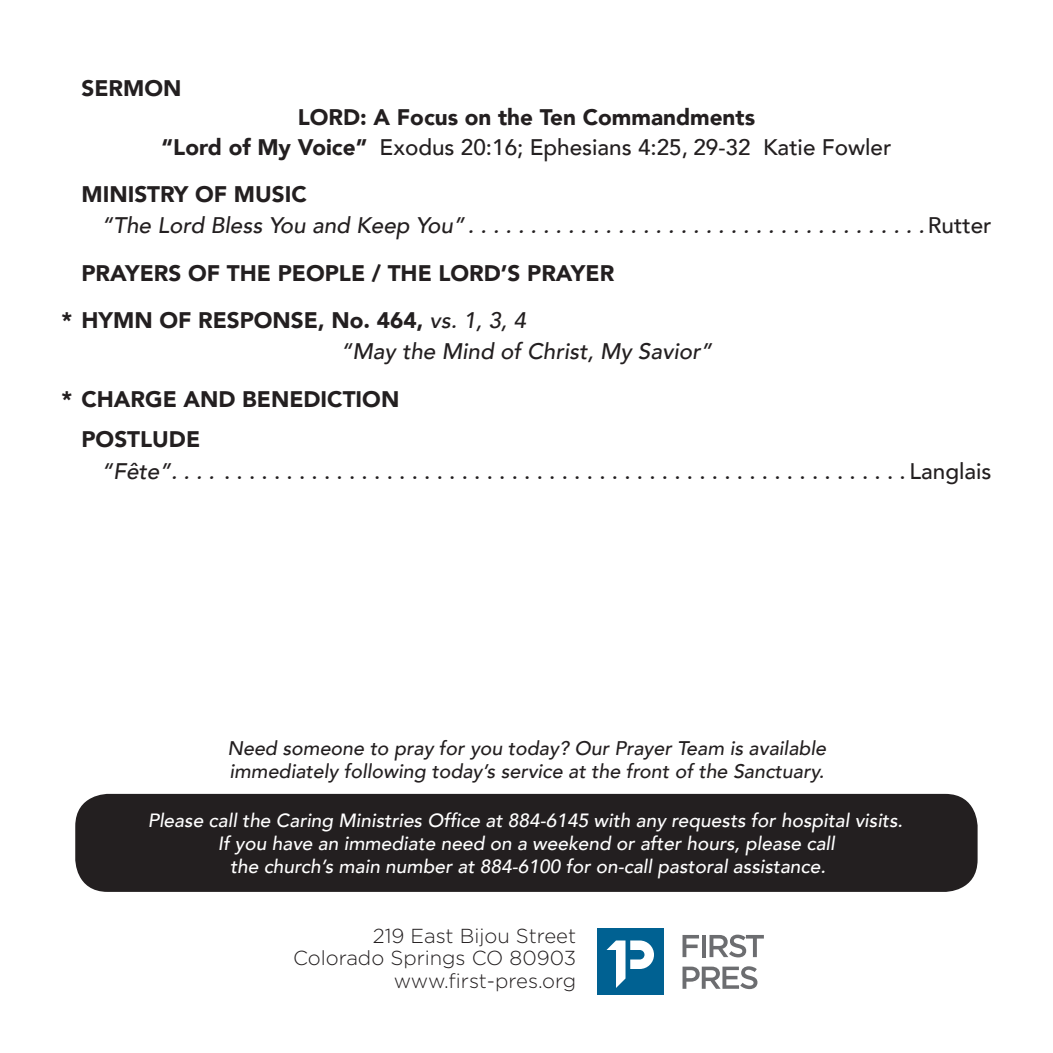
<style>
.page{position:relative;width:1053px;height:1053px;background:#fff}
.page>*{position:absolute;margin:0;border:0;box-sizing:border-box;transform-origin:0 0}
.t1{font:900 22.5px "Avenir";color:#231f20}
.t2{font:500 22.5px "Avenir";color:#231f20}
.t3{font:italic 500 22.5px "Avenir";color:#231f20}
.t4{font:300 20.25px "Gotham";color:#231f20}
.t5{font:italic 500 19.8px "Avenir";color:#231f20}
.t6{font:italic 500 19.12px "Avenir";color:#fff}
.s1{font-weight:900}
.s2{font-style:normal}
.s3{font-weight:500;font-style:italic}
.s4{font-style:italic}
</style>
<div class="page">
<div style="left:75px;top:794px;width:903px;height:98px;background:#231f20;border-radius:32px"></div>
<div style="left:597px;top:929px;width:67px;height:66px;background:#006192"></div>
<svg style="left:607px;top:941px;width:47px;height:47px"></svg>
<svg style="left:683px;top:935px;width:16px;height:22px"></svg>
<hr style="left:702px;top:935px;width:4px;height:22px;background:#6c6d70">
<svg style="left:710px;top:935px;width:54px;height:22px"></svg>
<svg style="left:683px;top:966px;width:74px;height:23px"></svg>
<p class="t1" style="left:81px;top:69px;width:101px">SERMON</p>
<p class="t1" style="left:298px;top:98px;width:459px">LORD: A Focus on the Ten Commandments</p>
<p class="t2" style="left:162px;top:127px;width:731px"><span class="s1">“Lord of My Voice”</span> Exodus 20:16; Ephesians 4:25, 29-32 Katie Fowler</p>
<p class="t1" style="left:81px;top:175px;width:227px">MINISTRY OF MUSIC</p>
<p class="t3" style="left:102px;top:212px;width:892px">“The Lord Bless You and Keep You” . . . . . . . . . . . . . . . . . . . . . . . . . . . . . . . . . . . . <span class="s2">Rutter</span></p>
<p class="t1" style="left:81px;top:254px;width:534px">PRAYERS OF THE PEOPLE / THE LORD’S PRAYER</p>
<p class="t1" style="left:61px;top:301px;width:466px">* HYMN OF RESPONSE, No. 464, <span class="s3">vs. 1, 3, 4</span></p>
<p class="t3" style="left:341px;top:338px;width:373px">“May the Mind of Christ, My Savior”</p>
<p class="t1" style="left:61px;top:380px;width:339px">* CHARGE AND BENEDICTION</p>
<p class="t1" style="left:81px;top:420px;width:120px">POSTLUDE</p>
<p class="t2" style="left:102px;top:451px;width:892px"><span class="s4">“Fête”. . . .</span> . . . . . . . . . . . . . . . . . . . . . . . . . . . . . . . . . . . . . . . . . . . . . . . . . . . . . . Langlais</p>
<p class="t5" style="left:227px;top:737px;width:600px">Need someone to pray for you today? Our Prayer Team is available</p>
<p class="t5" style="left:229px;top:759px;width:594px">immediately following today’s service at the front of the Sanctuary.</p>
<p class="t6" style="left:148px;top:809px;width:757px">Please call the Caring Ministries Office at 884-6145 with any requests for hospital visits.</p>
<p class="t6" style="left:218px;top:832px;width:618px">If you have an immediate need on a weekend or after hours, please call</p>
<p class="t6" style="left:230px;top:855px;width:597px">the church’s main number at 884-6100 for on-call pastoral assistance.</p>
<p class="t4" style="left:373px;top:923px;width:205px">219 East Bijou Street</p>
<p class="t4" style="left:293px;top:945px;width:285px">Colorado Springs CO 80903</p>
<p class="t4" style="left:394px;top:968px;width:184px">www.first-pres.org</p>
</div>
